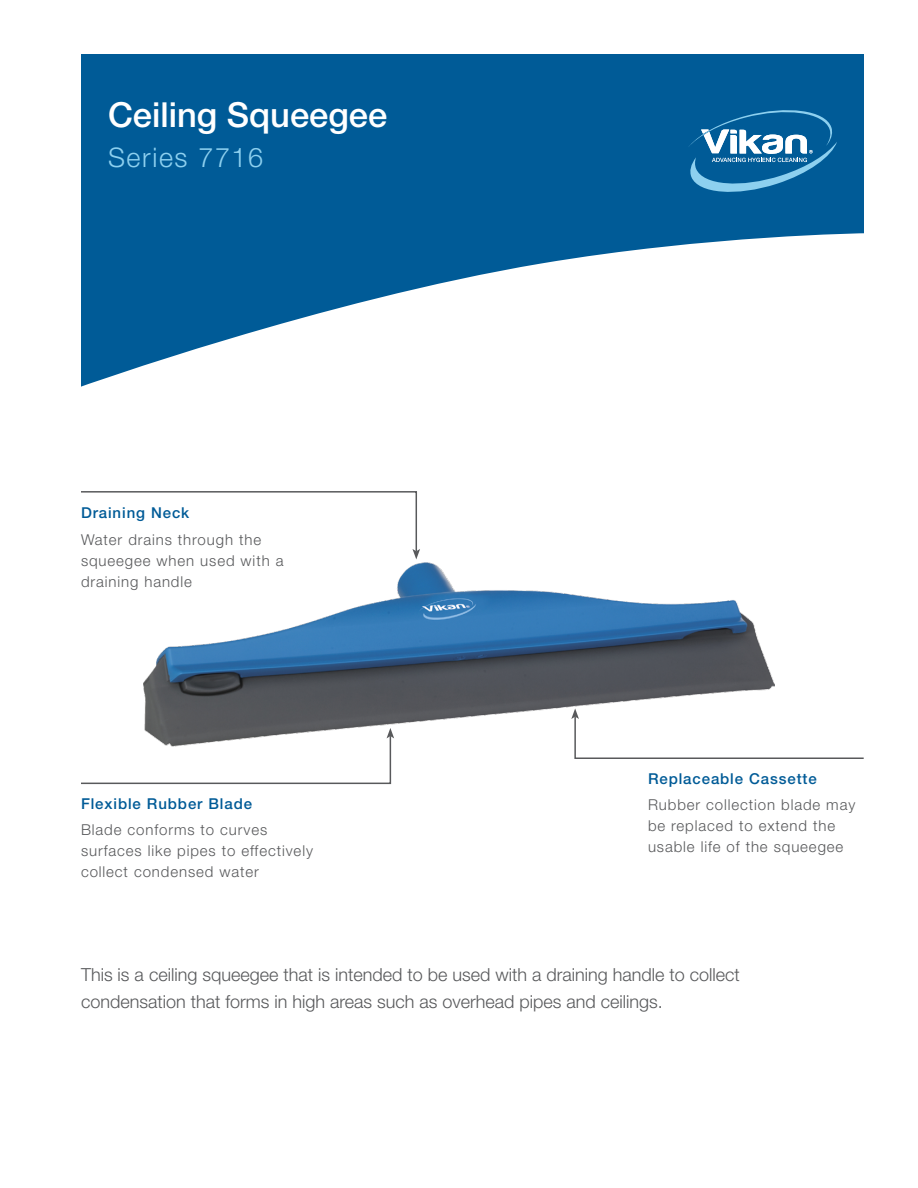
<style>
.page{position:relative;width:918px;height:1188px;background:#fff}
.page>*{position:absolute;margin:0;border:0;box-sizing:border-box;transform-origin:0 0}
.t1{font:500 34.5px "Helvetica Neue LT Std";color:#fff}
.t2{font:300 27px "Helvetica Neue LT Std";letter-spacing:.06em;color:#8dd0ef}
.t3{font:300 18px/27px "Helvetica Neue LT Std";color:#58595b}
.t4{font:300 15px/21px "Helvetica Neue LT Std";letter-spacing:.06em;color:#58595b}
.t5{font:500 15px "Helvetica Neue LT Std";letter-spacing:.06em;color:#005b97}
</style>
<div class="page">
<svg style="left:81px;top:54px;width:783px;height:333px;fill:#005b97"></svg>
<svg style="left:688px;top:110px;width:149px;height:82px;background:#2f7cad"></svg>
<img style="left:144px;top:339px;width:630px;height:389px">
<svg style="left:81px;top:728px;width:313px;height:57px"></svg>
<svg style="left:571px;top:708px;width:293px;height:51px"></svg>
<svg style="left:81px;top:490px;width:339px;height:69px"></svg>
<h1 class="t1" style="left:108px;top:94px;width:281px">Ceiling Squeegee</h1>
<h2 class="t2" style="left:108px;top:141px;width:157px">Series 7716</h2>
<p class="t5" style="left:81px;top:504px;width:110px">Draining Neck</p>
<p class="t4" style="left:81px;top:528px;width:204px">Water drains through the squeegee when used with a draining handle</p>
<p class="t5" style="left:81px;top:794px;width:173px">Flexible Rubber Blade</p>
<p class="t4" style="left:81px;top:819px;width:233px">Blade conforms to curves surfaces like pipes to effectively collect condensed water</p>
<p class="t5" style="left:648px;top:769px;width:170px">Replaceable Cassette</p>
<p class="t4" style="left:648px;top:794px;width:209px">Rubber collection blade may be replaced to extend the usable life of the squeegee</p>
<p class="t3" style="left:81px;top:960px;width:660px">This is a ceiling squeegee that is intended to be used with a draining handle to collect condensation that forms in high areas such as overhead pipes and ceilings.</p>
</div>
